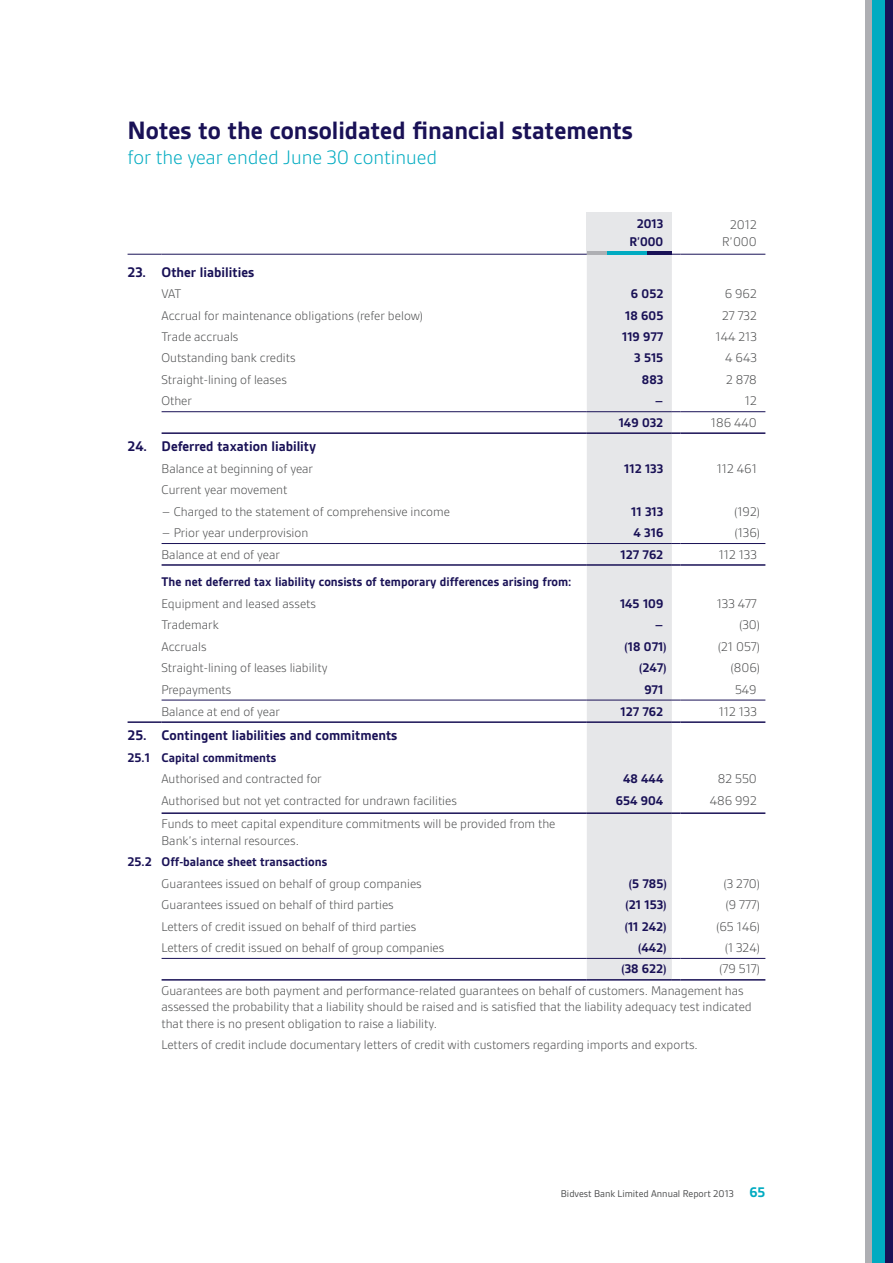
<style>
.page{position:relative;width:893px;height:1263px;background:#fff}
.page>*{position:absolute;margin:0;border:0;box-sizing:border-box;transform-origin:0 0}
.t1{font:700 27px "Gesta";color:#191156}
.t2{font:300 21px "Gesta";color:#00abc1}
.t3{font:700 15px "Gesta";color:#191156}
.t4{font:300 13.5px/16.5px "Gesta";color:#4b4c4d}
.t5{font:700 13.5px/18px "Gesta";color:#191156;text-align:center}
.t6{font:10.5px "Gesta";color:#4b4c4d}
.s1{font-weight:300;color:#4b4c4d}
.s2{font-weight:700;color:#191156}
.s3{font-weight:700;font-size:15px;color:#00abc1}
</style>
<div class="page">
<div style="left:885px;top:0;width:8px;height:1263px;background:#191156"></div>
<div style="left:865px;top:0;width:13px;height:1263px;background:#aeafb3"></div>
<div style="left:872px;top:0;width:13px;height:1263px;background:#00abc1"></div>
<div style="left:587px;top:213px;width:85px;height:41px;background:#e6e7e9"></div>
<div style="left:587px;top:254px;width:85px;height:725px;background:#e6e7e9"></div>
<hr style="left:162px;top:411px;width:425px;height:1px;background:#191156">
<hr style="left:587px;top:411px;width:85px;height:1px;background:#191156">
<hr style="left:680px;top:411px;width:85px;height:1px;background:#191156">
<hr style="left:162px;top:700px;width:425px;height:1px;background:#191156">
<hr style="left:587px;top:700px;width:85px;height:1px;background:#191156">
<hr style="left:680px;top:700px;width:85px;height:1px;background:#191156">
<hr style="left:128px;top:721px;width:34px;height:2px;background:#191156">
<hr style="left:162px;top:721px;width:425px;height:2px;background:#191156">
<hr style="left:587px;top:721px;width:85px;height:2px;background:#191156">
<svg style="left:672px;top:721px;width:8px;height:2px"></svg>
<hr style="left:680px;top:721px;width:85px;height:2px;background:#191156">
<hr style="left:162px;top:432px;width:425px;height:2px;background:#191156">
<hr style="left:587px;top:432px;width:85px;height:2px;background:#191156">
<svg style="left:672px;top:432px;width:8px;height:2px"></svg>
<hr style="left:680px;top:432px;width:85px;height:2px;background:#191156">
<hr style="left:162px;top:543px;width:425px;height:1px;background:#191156">
<hr style="left:587px;top:543px;width:85px;height:1px;background:#191156">
<hr style="left:680px;top:543px;width:85px;height:1px;background:#191156">
<hr style="left:162px;top:564px;width:425px;height:2px;background:#191156">
<hr style="left:587px;top:564px;width:85px;height:2px;background:#191156">
<svg style="left:672px;top:564px;width:8px;height:2px"></svg>
<hr style="left:680px;top:564px;width:85px;height:2px;background:#191156">
<hr style="left:162px;top:812px;width:425px;height:2px;background:#191156">
<hr style="left:587px;top:812px;width:85px;height:2px;background:#191156">
<svg style="left:672px;top:812px;width:8px;height:2px"></svg>
<hr style="left:680px;top:812px;width:85px;height:2px;background:#191156">
<hr style="left:162px;top:958px;width:425px;height:1px;background:#191156">
<hr style="left:587px;top:958px;width:85px;height:1px;background:#191156">
<hr style="left:680px;top:958px;width:85px;height:1px;background:#191156">
<hr style="left:128px;top:254px;width:34px;height:1px;background:#191156">
<hr style="left:162px;top:254px;width:425px;height:1px;background:#191156">
<hr style="left:680px;top:254px;width:85px;height:1px;background:#191156">
<hr style="left:162px;top:979px;width:425px;height:1px;background:#191156">
<hr style="left:587px;top:979px;width:85px;height:1px;background:#191156">
<hr style="left:680px;top:979px;width:85px;height:1px;background:#191156">
<hr style="left:647px;top:251px;width:25px;height:3px;background:#191156">
<hr style="left:587px;top:251px;width:40px;height:3px;background:#aeafb3">
<hr style="left:607px;top:251px;width:40px;height:3px;background:#00abc1">
<p class="t1" style="left:128px;top:115px;width:507px">Notes to the consolidated financial statements</p>
<p class="t2" style="left:128px;top:146px;width:311px">for the year ended June 30 continued</p>
<p class="t5" style="left:629px;top:214px;width:35px">2013<br>R’000</p>
<p class="t4" style="left:722px;top:217px;width:36px;text-align:center">2012<br>R’000</p>
<p class="t3" style="left:128px;top:264px;width:128px">23. Other liabilities</p>
<p class="t4" style="left:162px;top:286px;width:21px">VAT</p>
<p class="t5" style="left:631px;top:285px;width:34px">6 052</p>
<p class="t4" style="left:725px;top:286px;width:34px">6 962</p>
<p class="t4" style="left:162px;top:307px;width:263px">Accrual for maintenance obligations (refer below)</p>
<p class="t5" style="left:625px;top:306px;width:40px">18 605</p>
<p class="t4" style="left:722px;top:307px;width:36px">27 732</p>
<p class="t4" style="left:162px;top:328px;width:78px">Trade accruals</p>
<p class="t5" style="left:622px;top:328px;width:43px">119 977</p>
<p class="t4" style="left:716px;top:328px;width:43px">144 213</p>
<p class="t4" style="left:162px;top:350px;width:136px">Outstanding bank credits</p>
<p class="t5" style="left:634px;top:349px;width:31px">3 515</p>
<p class="t4" style="left:725px;top:350px;width:33px">4 643</p>
<p class="t4" style="left:162px;top:371px;width:127px">Straight-lining of leases</p>
<p class="t5" style="left:642px;top:371px;width:23px">883</p>
<p class="t4" style="left:726px;top:371px;width:32px">2 878</p>
<p class="t4" style="left:162px;top:393px;width:32px">Other</p>
<p class="t5" style="left:655px;top:392px;width:10px">–</p>
<p class="t4" style="left:745px;top:393px;width:13px">12</p>
<p class="t5" style="left:619px;top:414px;width:46px">149 032</p>
<p class="t4" style="left:711px;top:414px;width:47px">186 440</p>
<p class="t3" style="left:128px;top:438px;width:190px">24. Deferred taxation liability</p>
<p class="t4" style="left:162px;top:460px;width:153px">Balance at beginning of year</p>
<p class="t5" style="left:624px;top:459px;width:41px">112 133</p>
<p class="t4" style="left:717px;top:460px;width:42px">112 461</p>
<p class="t4" style="left:162px;top:482px;width:127px">Current year movement</p>
<p class="t4" style="left:162px;top:503px;width:290px">– Charged to the statement of comprehensive income</p>
<p class="t5" style="left:631px;top:502px;width:34px">11 313</p>
<p class="t4" style="left:734px;top:503px;width:28px">(192)</p>
<p class="t4" style="left:162px;top:525px;width:148px">– Prior year underprovision</p>
<p class="t5" style="left:633px;top:524px;width:31px">4 316</p>
<p class="t4" style="left:734px;top:525px;width:27px">(136)</p>
<p class="t4" style="left:162px;top:546px;width:120px">Balance at end of year</p>
<p class="t5" style="left:621px;top:545px;width:44px">127 762</p>
<p class="t4" style="left:719px;top:546px;width:40px">112 133</p>
<p class="t5" style="left:162px;top:571px;width:412px;line-height:21.5px;text-align:left">The net deferred tax liability consists of temporary differences arising from:<br><span class="s1">Equipment and leased assets</span></p>
<p class="t5" style="left:620px;top:595px;width:45px">145 109</p>
<p class="t4" style="left:717px;top:595px;width:42px">133 477</p>
<p class="t4" style="left:162px;top:617px;width:59px">Trademark</p>
<p class="t5" style="left:655px;top:616px;width:10px">–</p>
<p class="t4" style="left:739px;top:617px;width:22px">(30)</p>
<p class="t4" style="left:161px;top:638px;width:47px">Accruals</p>
<p class="t5" style="left:625px;top:637px;width:43px">(18 071)</p>
<p class="t4" style="left:718px;top:638px;width:44px">(21 057)</p>
<p class="t4" style="left:161px;top:660px;width:168px">Straight-lining of leases liability</p>
<p class="t5" style="left:639px;top:659px;width:29px">(247)</p>
<p class="t4" style="left:730px;top:660px;width:31px">(806)</p>
<p class="t4" style="left:161px;top:681px;width:71px">Prepayments</p>
<p class="t5" style="left:644px;top:680px;width:20px">971</p>
<p class="t4" style="left:735px;top:681px;width:23px">549</p>
<p class="t4" style="left:161px;top:703px;width:120px">Balance at end of year</p>
<p class="t5" style="left:621px;top:702px;width:44px">127 762</p>
<p class="t4" style="left:719px;top:703px;width:40px">112 133</p>
<p class="t3" style="left:128px;top:727px;width:271px">25. Contingent liabilities and commitments</p>
<p class="t4" style="left:162px;top:747px;width:162px;line-height:21.5px;text-indent:-34px"><span class="s2">25.1 Capital commitments<br></span>Authorised and contracted for</p>
<p class="t5" style="left:623px;top:770px;width:42px">48 444</p>
<p class="t4" style="left:718px;top:771px;width:41px">82 550</p>
<p class="t4" style="left:162px;top:792px;width:297px">Authorised but not yet contracted for undrawn facilities</p>
<p class="t5" style="left:616px;top:791px;width:49px">654 904</p>
<p class="t4" style="left:710px;top:792px;width:49px">486 992</p>
<p class="t4" style="left:162px;top:816px;width:395px">Funds to meet capital expenditure commitments will be provided from the<br>Bank’s internal resources.</p>
<p class="t4" style="left:162px;top:851px;width:262px;line-height:21.5px;text-indent:-34px"><span class="s2">25.2 Off-balance sheet transactions<br></span>Guarantees issued on behalf of group companies</p>
<p class="t5" style="left:629px;top:874px;width:39px">(5 785)</p>
<p class="t4" style="left:724px;top:875px;width:38px">(3 270)</p>
<p class="t4" style="left:162px;top:896px;width:234px">Guarantees issued on behalf of third parties</p>
<p class="t5" style="left:626px;top:896px;width:43px">(21 153)</p>
<p class="t4" style="left:725px;top:896px;width:36px">(9 777)</p>
<p class="t4" style="left:162px;top:918px;width:256px">Letters of credit issued on behalf of third parties</p>
<p class="t5" style="left:625px;top:917px;width:43px">(11 242)</p>
<p class="t4" style="left:716px;top:918px;width:45px">(65 146)</p>
<p class="t4" style="left:162px;top:939px;width:284px">Letters of credit issued on behalf of group companies</p>
<p class="t5" style="left:638px;top:939px;width:30px">(442)</p>
<p class="t4" style="left:725px;top:939px;width:37px">(1 324)</p>
<p class="t5" style="left:621px;top:960px;width:47px">(38 622)</p>
<p class="t4" style="left:161px;top:958px;width:600px;line-height:21.5px;text-indent:558px">(79 517)<br>Guarantees are both payment and performance-related guarantees on behalf of customers. Management has</p>
<p class="t4" style="left:161px;top:999px;width:592px">assessed the probability that a liability should be raised and is satisfied that the liability adequacy test indicated that there is no present obligation to raise a liability.</p>
<p class="t4" style="left:161px;top:1037px;width:538px">Letters of credit include documentary letters of credit with customers regarding imports and exports.</p>
<p class="t6" style="left:561px;top:1188px;width:206px">Bidvest Bank Limited Annual Report 2013 <span class="s3">65</span></p>
</div>
